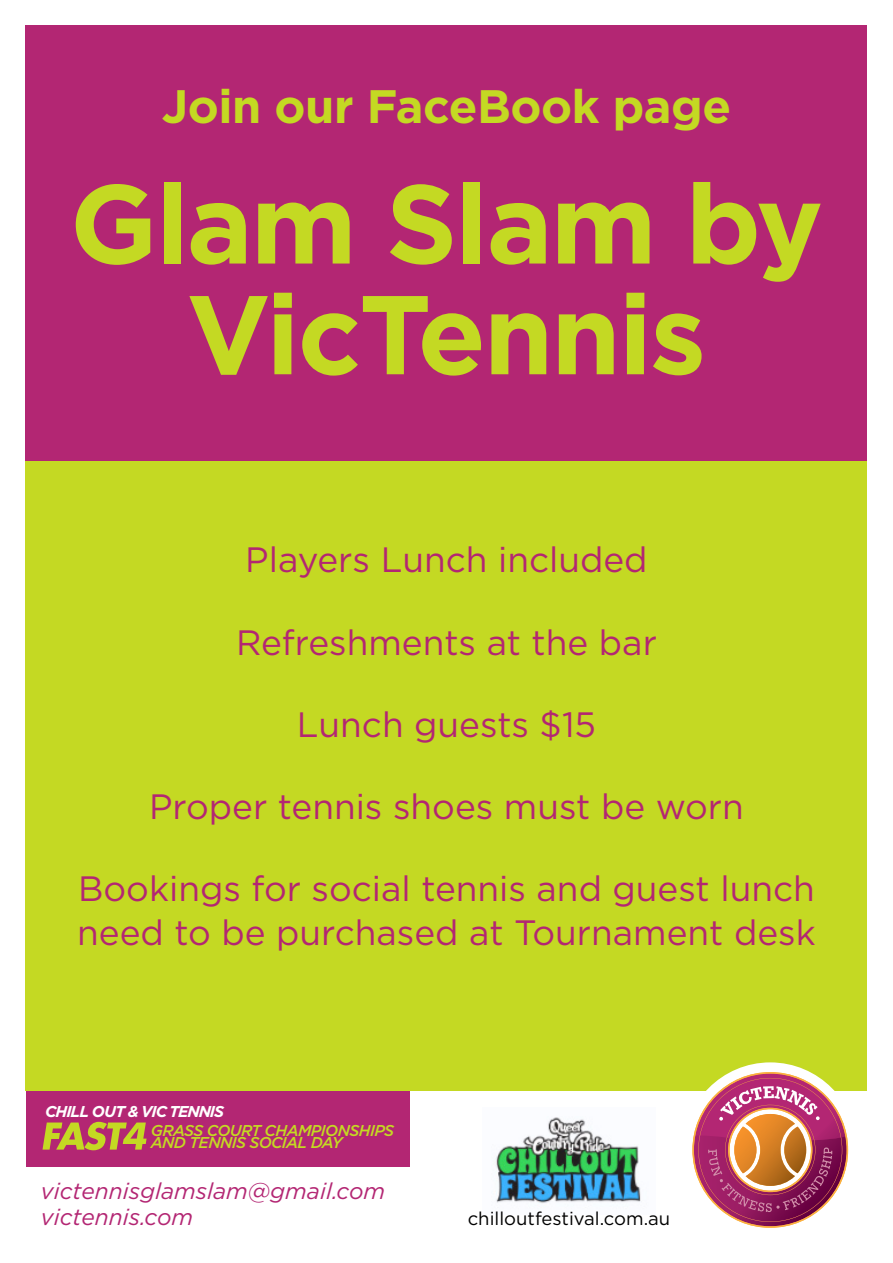
<style>
.page{position:relative;width:893px;height:1263px;background:#fff}
.page>*{position:absolute;margin:0;border:0;box-sizing:border-box;transform-origin:0 0}
.t1{font:700 111.75px/110.7px "Gotham";letter-spacing:-.02em;color:#c4d923;text-align:center}
.t2{font:700 46.95px "Gotham";letter-spacing:-.01em;color:#c4d923}
.t3{font:35.25px/44px "Gotham";color:#b32673}
.t4{font:italic 22.8px/26.1px "Gotham";color:#b32673}
.t5{font:18.45px "Gotham";color:#000}
.t6{font:italic 500 15.6px/12.6px "Gotham";letter-spacing:-.04em;color:#c4d923}
.t7{font:italic 700 15.6px "Gotham";letter-spacing:-.07em;color:#fff}
</style>
<div class="page">
<div style="left:26px;top:1082px;width:383px;height:84px;background:#b32673"></div>
<svg style="left:43px;top:1122px;width:104px;height:28px"></svg>
<div style="left:26px;top:26px;width:841px;height:1065px;background:#c4d923"></div>
<div style="left:26px;top:26px;width:841px;height:435px;background:#b32673"></div>
<div style="left:683px;top:1062px;width:174px;height:175px;background:#fff;border-radius:50%"></div>
<svg style="left:692px;top:1072px;width:156px;height:156px"></svg>
<img style="left:495px;top:1117px;width:146px;height:87px">
<h2 class="t2" style="left:162px;top:75px;width:571px">Join our FaceBook page</h2>
<h1 class="t1" style="left:70px;top:168px;width:755px">Glam Slam by<br>VicTennis</h1>
<p class="t3" style="left:245px;top:537px;width:404px">Players Lunch included</p>
<p class="t3" style="left:236px;top:619px;width:422px">Refreshments at the bar</p>
<p class="t3" style="left:297px;top:702px;width:301px">Lunch guests $15</p>
<p class="t3" style="left:149px;top:784px;width:596px">Proper tennis shoes must be worn</p>
<p class="t3" style="left:77px;top:866px;width:740px">Bookings for social tennis and guest lunch need to be purchased at Tournament desk</p>
<p class="t7" style="left:45px;top:1101px;width:180px">CHILL OUT &amp; VIC TENNIS</p>
<p class="t6" style="left:151px;top:1124px;width:245px">GRASS COURT CHAMPIONSHIPS<br>AND TENNIS SOCIAL DAY</p>
<p class="t4" style="left:41px;top:1178px;width:346px">victennisglamslam@gmail.com victennis.com</p>
<p class="t5" style="left:468px;top:1207px;width:204px">chilloutfestival.com.au</p>
</div>
